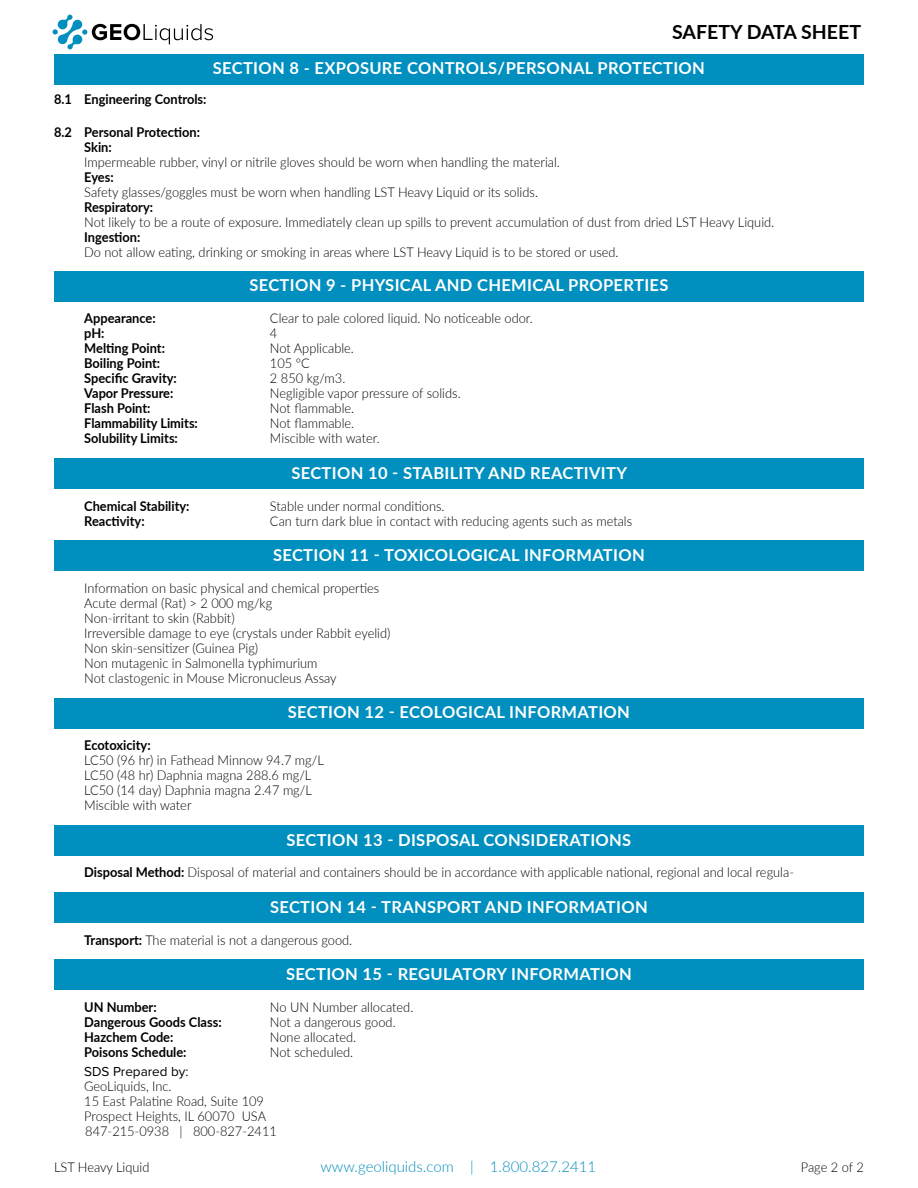
<style>
.page{position:relative;width:918px;height:1188px;background:#fff}
.page>*{position:absolute;margin:0;border:0;box-sizing:border-box;transform-origin:0 0}
.t1{font:700 19.5px "Lato";color:#000}
.t2{font:700 16.5px "Lato";letter-spacing:.02em;color:#fff}
.t3{font:300 15px "Lato";color:#008fbe}
.t4{font:300 13.5px/15px "Lato";color:#000;scale:.95 1}
.t5{font:700 13.5px/15px "Lato";color:#000;scale:.95 1}
.t6{font:13.5px "Proxima Nova";color:#000}
.s1{font-weight:700}
</style>
<div class="page">
<svg style="left:53px;top:15px;width:160px;height:35px"></svg>
<div style="left:54px;top:271px;width:810px;height:31px;background:#008fbe"></div>
<div style="left:54px;top:458px;width:810px;height:31px;background:#008fbe"></div>
<div style="left:54px;top:541px;width:810px;height:30px;background:#008fbe"></div>
<div style="left:54px;top:698px;width:810px;height:30px;background:#008fbe"></div>
<div style="left:54px;top:825px;width:810px;height:31px;background:#008fbe"></div>
<div style="left:54px;top:892px;width:810px;height:31px;background:#008fbe"></div>
<div style="left:54px;top:960px;width:810px;height:30px;background:#008fbe"></div>
<div style="left:54px;top:54px;width:810px;height:31px;background:#008fbe"></div>
<h1 class="t1" style="left:672px;top:17px;width:190px">SAFETY DATA SHEET</h1>
<p class="t2" style="left:213px;top:56px;width:494px">SECTION 8 - EXPOSURE CONTROLS/PERSONAL PROTECTION</p>
<p class="t5" style="left:54px;top:91px;width:162px">8.1 Engineering Controls:</p>
<p class="t5" style="left:84px;top:124px;width:123px;text-indent:-30px">8.2 Personal Protection:<br>Skin:</p>
<p class="t4" style="left:84px;top:155px;width:502px">Impermeable rubber, vinyl or nitrile gloves should be worn when handling the material.</p>
<p class="t5" style="left:84px;top:169px;width:33px">Eyes:</p>
<p class="t4" style="left:84px;top:185px;width:479px">Safety glasses/goggles must be worn when handling LST Heavy Liquid or its solids.</p>
<p class="t5" style="left:84px;top:199px;width:74px">Respiratory:</p>
<p class="t4" style="left:84px;top:215px;width:728px">Not likely to be a route of exposure. Immediately clean up spills to prevent accumulation of dust from dried LST Heavy Liquid.</p>
<p class="t5" style="left:84px;top:229px;width:61px">Ingestion:</p>
<p class="t4" style="left:84px;top:245px;width:564px">Do not allow eating, drinking or smoking in areas where LST Heavy Liquid is to be stored or used.</p>
<p class="t2" style="left:249px;top:273px;width:420px">SECTION 9 - PHYSICAL AND CHEMICAL PROPERTIES</p>
<p class="t5" style="left:84px;top:310px;width:77px">Appearance:</p>
<p class="t4" style="left:270px;top:310px;width:278px">Clear to pale colored liquid. No noticeable odor.</p>
<p class="t5" style="left:84px;top:325px;width:23px">pH:</p>
<p class="t4" style="left:270px;top:325px;width:9px">4</p>
<p class="t5" style="left:84px;top:340px;width:87px">Melting Point:</p>
<p class="t4" style="left:270px;top:340px;width:90px">Not Applicable.</p>
<p class="t5" style="left:84px;top:355px;width:82px">Boiling Point:</p>
<p class="t4" style="left:270px;top:355px;width:43px">105 °C</p>
<p class="t5" style="left:84px;top:370px;width:99px">Specific Gravity:</p>
<p class="t4" style="left:270px;top:370px;width:81px">2 850 kg/m3.</p>
<p class="t5" style="left:84px;top:385px;width:95px">Vapor Pressure:</p>
<p class="t4" style="left:270px;top:385px;width:202px">Negligible vapor pressure of solids.</p>
<p class="t5" style="left:84px;top:400px;width:71px">Flash Point:</p>
<p class="t4" style="left:270px;top:400px;width:90px">Not flammable.</p>
<p class="t5" style="left:84px;top:415px;width:121px">Flammability Limits:</p>
<p class="t4" style="left:270px;top:415px;width:90px">Not flammable.</p>
<p class="t5" style="left:84px;top:430px;width:100px">Solubility Limits:</p>
<p class="t4" style="left:270px;top:430px;width:117px">Miscible with water.</p>
<p class="t2" style="left:291px;top:461px;width:337px">SECTION 10 - STABILITY AND REACTIVITY</p>
<p class="t5" style="left:84px;top:498px;width:112px">Chemical Stability:</p>
<p class="t4" style="left:270px;top:498px;width:185px">Stable under normal conditions.</p>
<p class="t5" style="left:84px;top:513px;width:65px">Reactivity:</p>
<p class="t4" style="left:270px;top:513px;width:383px">Can turn dark blue in contact with reducing agents such as metals</p>
<p class="t2" style="left:273px;top:543px;width:373px">SECTION 11 - TOXICOLOGICAL INFORMATION</p>
<p class="t4" style="left:84px;top:580px;width:324px">Information on basic physical and chemical properties Acute dermal (Rat) &gt; 2 000 mg/kg<br>Non-irritant to skin (Rabbit)<br>Irreversible damage to eye (crystals under Rabbit eyelid)<br>Non skin-sensitizer (Guinea Pig)<br>Non mutagenic in Salmonella typhimurium<br>Not clastogenic in Mouse Micronucleus Assay</p>
<p class="t2" style="left:288px;top:700px;width:344px">SECTION 12 - ECOLOGICAL INFORMATION</p>
<p class="t5" style="left:84px;top:737px;width:71px">Ecotoxicity:</p>
<p class="t4" style="left:84px;top:752px;width:254px">LC50 (96 hr) in Fathead Minnow 94.7 mg/L LC50 (48 hr) Daphnia magna 288.6 mg/L LC50 (14 day) Daphnia magna 2.47 mg/L Miscible with water</p>
<p class="t2" style="left:287px;top:827px;width:346px">SECTION 13 - DISPOSAL CONSIDERATIONS</p>
<p class="t4" style="left:84px;top:864px;width:749px"><span class="s1">Disposal Method:</span> Disposal of material and containers should be in accordance with applicable national, regional and local regula-</p>
<p class="t2" style="left:270px;top:895px;width:379px">SECTION 14 - TRANSPORT AND INFORMATION</p>
<p class="t4" style="left:84px;top:932px;width:284px"><span class="s1">Transport:</span> The material is not a dangerous good.</p>
<p class="t2" style="left:286px;top:962px;width:347px">SECTION 15 - REGULATORY INFORMATION</p>
<p class="t5" style="left:84px;top:999px;width:78px">UN Number:</p>
<p class="t4" style="left:270px;top:999px;width:152px">No UN Number allocated.</p>
<p class="t5" style="left:84px;top:1014px;width:146px">Dangerous Goods Class:</p>
<p class="t4" style="left:270px;top:1014px;width:134px">Not a dangerous good.</p>
<p class="t5" style="left:84px;top:1029px;width:95px">Hazchem Code:</p>
<p class="t4" style="left:270px;top:1029px;width:92px">None allocated.</p>
<p class="t5" style="left:84px;top:1044px;width:109px">Poisons Schedule:</p>
<p class="t4" style="left:270px;top:1044px;width:89px">Not scheduled.</p>
<p class="t6" style="left:84px;top:1065px;width:106px">SDS Prepared by:</p>
<p class="t4" style="left:84px;top:1078px;width:204px">GeoLiquids, Inc.<br>15 East Palatine Road, Suite 109<br>Prospect Heights, IL 60070 USA<br>847-215-0938 | 800-827-2411</p>
<p class="t4" style="left:54px;top:1159px;width:102px">LST Heavy Liquid</p>
<p class="t3" style="left:321px;top:1156px;width:277px">www.geoliquids.com | 1.800.827.2411</p>
<p class="t4" style="left:801px;top:1159px;width:68px">Page 2 of 2</p>
</div>
